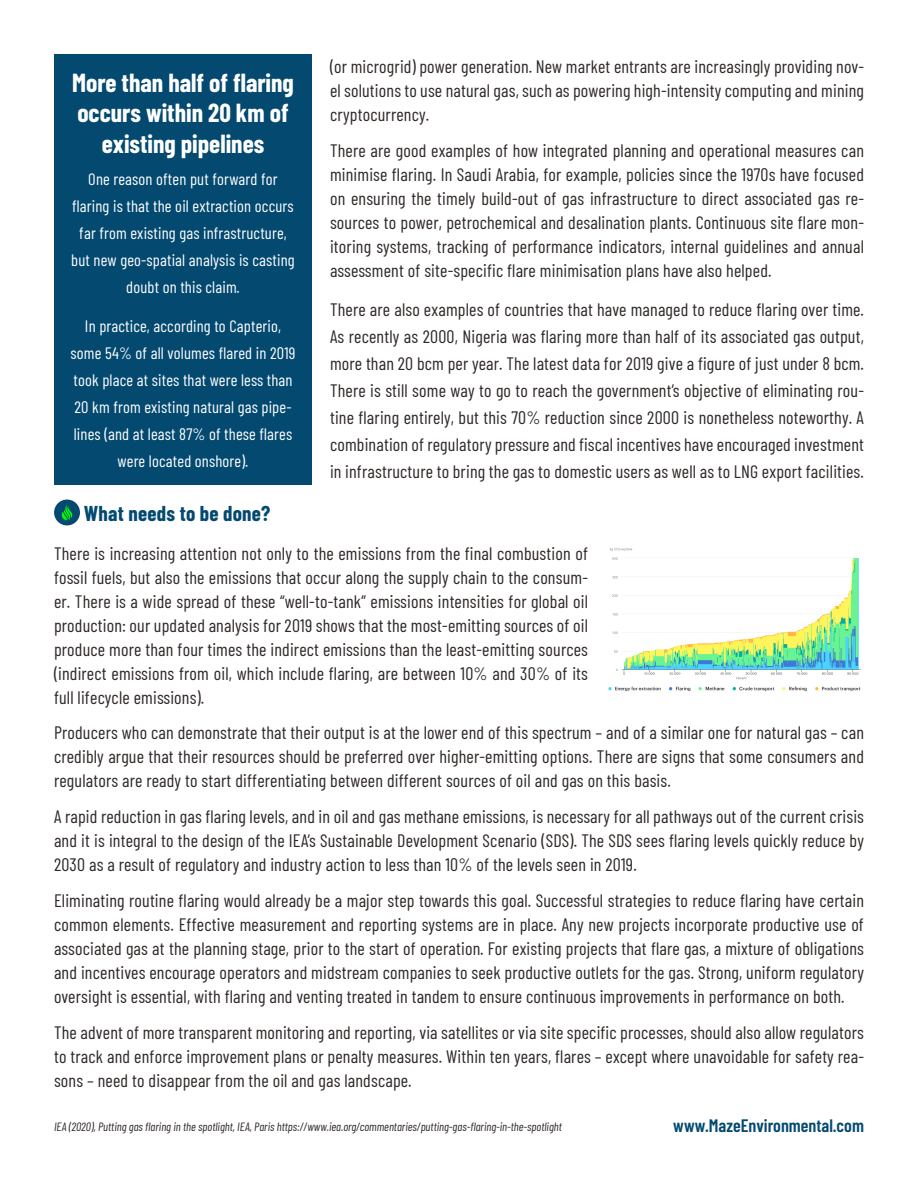
<style>
.page{position:relative;width:918px;height:1188px;background:#fff}
.page>*{position:absolute;margin:0;border:0;box-sizing:border-box;transform-origin:0 0}
.t1{font:700 25.5px/30.6px "Barlow Condensed";color:#fff;text-align:center}
.t2{font:700 21px "Barlow Condensed";letter-spacing:.01em;color:#034970}
.Paragraph_Style_1{font:18px/24px "Barlow Condensed";letter-spacing:.01em;color:#2e2826;text-align:justify}
.t3{font:600 18px "Barlow Condensed";color:#034970}
.Paragraph_Style_1-2{font:16.5px/27px "Barlow Condensed";letter-spacing:.01em;color:#fff;text-align:center}
.t4{font:italic 12px "Barlow Condensed";color:#2e2826}
</style>
<div class="page">
<div style="left:54px;top:54px;width:258px;height:430px;background:#034970"></div>
<div style="left:54px;top:500px;width:26px;height:25px;background:#034970;border-radius:50%"></div>
<svg style="left:62px;top:505px;width:11px;height:15px"></svg>
<img style="left:608px;top:547px;width:253px;height:144px">
<p class="t1" style="left:72px;top:66px;width:223px">More than half of flaring occurs within 20 km of existing pipelines</p>
<p class="Paragraph_Style_1-2" style="left:71px;top:164px;width:225px">One reason often put forward for flaring is that the oil extraction occurs far from existing gas infrastructure, but new geo-spatial analysis is casting doubt on this claim.</p>
<p class="Paragraph_Style_1-2" style="left:71px;top:311px;width:226px">In practice, according to Capterio, some 54% of all volumes flared in 2019 took place at sites that were less than 20 km from existing natural gas pipe&shy;lines (and at least 87% of these flares were located onshore).</p>
<p class="t2" style="left:84px;top:498px;width:188px">What needs to be done?</p>
<p class="Paragraph_Style_1" style="left:330px;top:53px;width:535px">(or microgrid) power generation. New market entrants are increasingly providing nov&shy;el solutions to use natural gas, such as powering high-intensity computing and mining cryptocurrency.</p>
<p class="Paragraph_Style_1" style="left:330px;top:137px;width:535px">There are good examples of how integrated planning and operational measures can minimise flaring. In Saudi Arabia, for example, policies since the 1970s have focused on ensuring the timely build-out of gas infrastructure to direct associated gas re&shy;sources to power, petrochemical and desalination plants. Continuous site flare mon&shy;itoring systems, tracking of performance indicators, internal guidelines and annual assessment of site-specific flare minimisation plans have also helped.</p>
<p class="Paragraph_Style_1" style="left:330px;top:294px;width:535px;line-height:27px">There are also examples of countries that have managed to reduce flaring over time.<br>As recently as 2000, Nigeria was flaring more than half of its associated gas output, more than 20 bcm per year. The latest data for 2019 give a figure of just under 8 bcm.<br>There is still some way to go to reach the government’s objective of eliminating rou&shy;tine flaring entirely, but this 70% reduction since 2000 is nonetheless noteworthy. A combination of regulatory pressure and fiscal incentives have encouraged investment in infrastructure to bring the gas to domestic users as well as to LNG export facilities.</p>
<p class="Paragraph_Style_1" style="left:54px;top:540px;width:536px">There is increasing attention not only to the emissions from the final combustion of fossil fuels, but also the emissions that occur along the supply chain to the consum&shy;er. There is a wide spread of these “well-to-tank” emissions intensities for global oil production: our updated analysis for 2019 shows that the most-emitting sources of oil produce more than four times the indirect emissions than the least-emitting sources (indirect emissions from oil, which include flaring, are between 10% and 30% of its full lifecycle emissions).</p>
<p class="Paragraph_Style_1" style="left:54px;top:719px;width:811px">Producers who can demonstrate that their output is at the lower end of this spectrum – and of a similar one for natural gas – can credibly argue that their resources should be preferred over higher-emitting options. There are signs that some consumers and regulators are ready to start differentiating between different sources of oil and gas on this basis.</p>
<p class="Paragraph_Style_1" style="left:54px;top:803px;width:811px">A rapid reduction in gas flaring levels, and in oil and gas methane emissions, is necessary for all pathways out of the current crisis and it is integral to the design of the IEA’s Sustainable Development Scenario (SDS). The SDS sees flaring levels quickly reduce by 2030 as a result of regulatory and industry action to less than 10% of the levels seen in 2019.</p>
<p class="Paragraph_Style_1" style="left:54px;top:887px;width:811px">Eliminating routine flaring would already be a major step towards this goal. Successful strategies to reduce flaring have certain common elements. Effective measurement and reporting systems are in place. Any new projects incorporate productive use of associated gas at the planning stage, prior to the start of operation. For existing projects that flare gas, a mixture of obligations and incentives encourage operators and midstream companies to seek productive outlets for the gas. Strong, uniform regulatory oversight is essential, with flaring and venting treated in tandem to ensure continuous improvements in performance on both.</p>
<p class="Paragraph_Style_1" style="left:54px;top:1019px;width:811px">The advent of more transparent monitoring and reporting, via satellites or via site specific processes, should also allow regulators to track and enforce improvement plans or penalty measures. Within ten years, flares – except where unavoidable for safety rea&shy;sons – need to disappear from the oil and gas landscape.</p>
<p class="t4" style="left:54px;top:1118px;width:509px">IEA (2020), Putting gas flaring in the spotlight, IEA, Paris https://www.iea.org/commentaries/putting-gas-flaring-in-the-spotlight</p>
<p class="t3" style="left:673px;top:1113px;width:192px">www.MazeEnvironmental.com</p>
</div>
